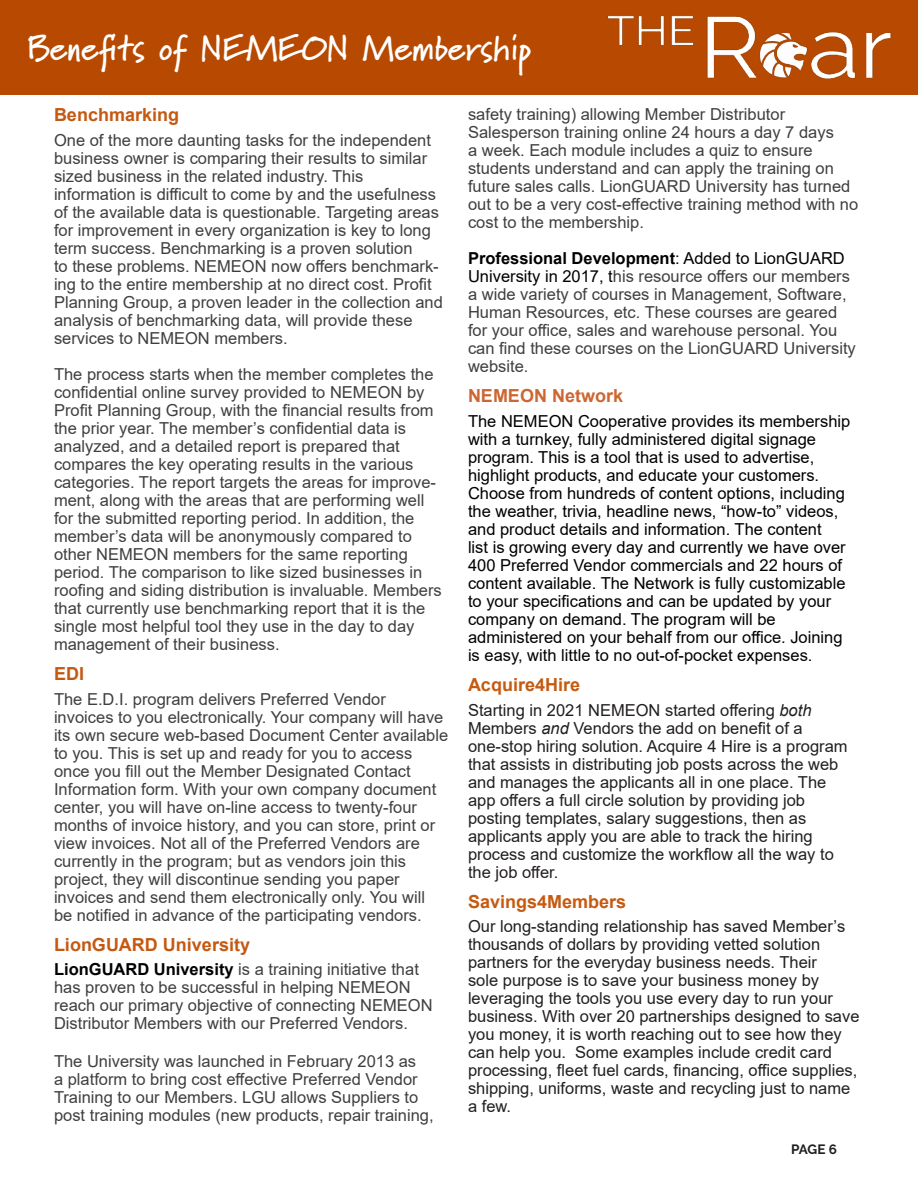
<style>
.page{position:relative;width:918px;height:1188px;background:#fff}
.page>*{position:absolute;margin:0;border:0;box-sizing:border-box;transform-origin:0 0}
.t1{font:700 36px "Marydale";color:#fff}
.t2{font:700 18px "Arial";color:#c45911}
.t3{font:700 18px "Arial";color:#c55a11}
.t4{font:700 18px "Arial";color:#c63}
.t5{font:16.5px/18px "Arial";color:#3f3f3f}
.t6{font:16.5px/18px "Arial";color:#231f20}
.t7{font:16.5px/18px "Arial";color:#000}
.t8{font:700 13.5px "Raleway";color:#231f20}
.s1{font-weight:700;color:#000}
.s2{color:#000}
.s3{font-style:italic}
</style>
<div class="page">
<div style="left:0;top:0;width:918px;height:94px;background:#b74a00"></div>
<img style="left:608px;top:15px;width:283px;height:80px">
<h1 class="t1" style="left:27px;top:26px;width:506px">Benefits of NEMEON Membership</h1>
<p class="t2" style="left:54px;top:102px;width:127px">Benchmarking</p>
<p class="t5" style="left:54px;top:131px;width:390px">One of the more daunting tasks for the independent business owner is comparing their results to similar sized business in the related industry. This information is difficult to come by and the usefulness of the available data is questionable. Targeting areas for improvement in every organization is key to long term success. Benchmarking is a proven solution<br>to these problems. NEMEON now offers benchmark&shy;ing to the entire membership at no direct cost. Profit Planning Group, a proven leader in the collection and analysis of benchmarking data, will provide these services to NEMEON members.</p>
<p class="t5" style="left:54px;top:365px;width:389px">The process starts when the member completes the confidential online survey provided to NEMEON by Profit Planning Group, with the financial results from the prior year. The member’s confidential data is analyzed, and a detailed report is prepared that compares the key operating results in the various categories. The report targets the areas for improve&shy;ment, along with the areas that are performing well for the submitted reporting period. In addition, the member’s data will be anonymously compared to other NEMEON members for the same reporting period. The comparison to like sized businesses in roofing and siding distribution is invaluable. Members that currently use benchmarking report that it is the single most helpful tool they use in the day to day management of their business.</p>
<p class="t2" style="left:54px;top:661px;width:32px">EDI</p>
<p class="t5" style="left:54px;top:690px;width:396px">The E.D.I. program delivers Preferred Vendor invoices to you electronically. Your company will have its own secure web-based Document Center available to you. This is set up and ready for you to access once you fill out the Member Designated Contact Information form. With your own company document center, you will have on-line access to twenty-four months of invoice history, and you can store, print or view invoices. Not all of the Preferred Vendors are currently in the program; but as vendors join this project, they will discontinue sending you paper invoices and send them electronically only. You will<br>be notified in advance of the participating vendors.</p>
<p class="t2" style="left:54px;top:932px;width:198px">LionGUARD University</p>
<p class="t5" style="left:54px;top:960px;width:380px"><span class="s1">LionGUARD University</span> is a training initiative that has proven to be successful in helping NEMEON reach our primary objective of connecting NEMEON Distributor Members with our Preferred Vendors.</p>
<p class="t5" style="left:54px;top:1052px;width:381px">The University was launched in February 2013 as<br>a platform to bring cost effective Preferred Vendor Training to our Members. LGU allows Suppliers to post training modules (new products, repair training,</p>
<p class="t5" style="left:468px;top:105px;width:392px">safety training) allowing Member Distributor Salesperson training online 24 hours a day 7 days<br>a week. Each module includes a quiz to ensure students understand and can apply the training on future sales calls. LionGUARD University has turned out to be a very cost-effective training method with no cost to the membership.</p>
<p class="t5" style="left:468px;top:249px;width:389px"><span class="s1">Professional Development</span><span class="s2">: Added to LionGUARD University in 2017, t</span>his resource offers our members a wide variety of courses in Management, Software, Human Resources, etc. These courses are geared for your office, sales and warehouse personal. You can find these courses on the LionGUARD University website.</p>
<p class="t4" style="left:468px;top:383px;width:157px">NEMEON Network</p>
<p class="t7" style="left:468px;top:412px;width:384px">The NEMEON Cooperative provides its membership with a turnkey, fully administered digital signage program. This is a tool that is used to advertise, highlight products, and educate your customers.<br>Choose from hundreds of content options, including the weather, trivia, headline news, “how-to” videos, and product details and information. The content<br>list is growing every day and currently we have over 400 Preferred Vendor commercials and 22 hours of content available. The Network is fully customizable to your specifications and can be updated by your company on demand. The program will be administered on your behalf from our office. Joining is easy, with little to no out-of-pocket expenses.</p>
<p class="t3" style="left:468px;top:672px;width:114px">Acquire4Hire</p>
<p class="t6" style="left:468px;top:701px;width:381px">Starting in 2021 NEMEON started offering <span class="s3">both </span>Members <span class="s3">and</span> Vendors the add on benefit of a one-stop hiring solution. Acquire 4 Hire is a program that assists in distributing job posts across the web and manages the applicants all in one place. The app offers a full circle solution by providing job posting templates, salary suggestions, then as applicants apply you are able to track the hiring process and customize the workflow all the way to the job offer.</p>
<p class="t3" style="left:468px;top:889px;width:160px">Savings4Members</p>
<p class="t6" style="left:468px;top:917px;width:393px">Our long-standing relationship has saved Member’s thousands of dollars by providing vetted solution partners for the everyday business needs. Their<br>sole purpose is to save your business money by leveraging the tools you use every day to run your business. With over 20 partnerships designed to save you money, it is worth reaching out to see how they can help you. Some examples include credit card processing, fleet fuel cards, financing, office supplies, shipping, uniforms, waste and recycling just to name a few.</p>
<p class="t8" style="left:791px;top:1141px;width:47px">PAGE 6</p>
</div>
